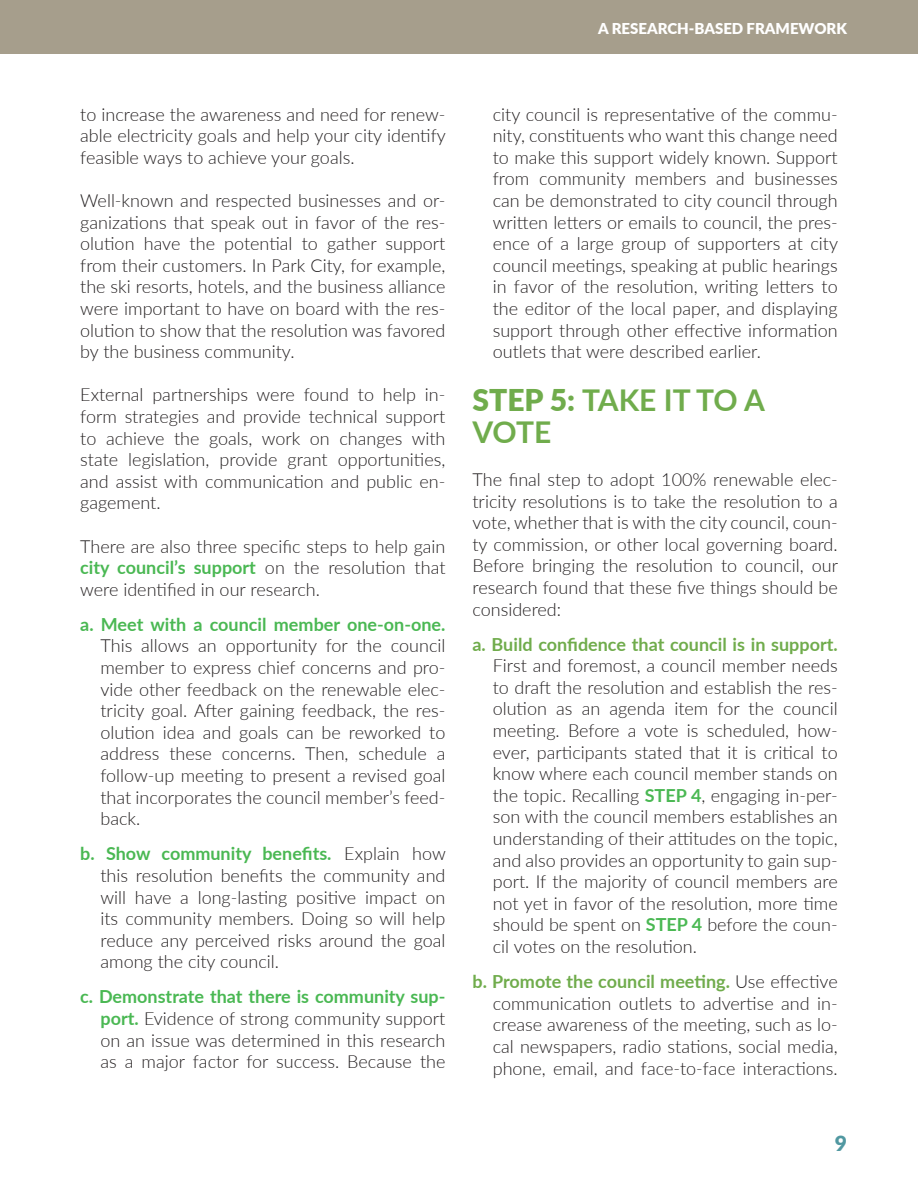
<style>
.page{position:relative;width:918px;height:1188px;background:#fff}
.page>*{position:absolute;margin:0;border:0;box-sizing:border-box;transform-origin:0 0}
.t1{font:700 30px/31.5px "Lato";letter-spacing:-.01em;color:#70ac4c}
.t2{font:900 21px "Lato";color:#5198a1}
.t3{font:300 18px/21.6px "Lato";color:#231f20;text-align:justify}
.t4{font:900 15px "Lato";color:#fff}
.s1{font-weight:700;color:#4ab853}
.s2{font-weight:900}
.s3{font-weight:700;color:#70ac4c}
</style>
<div class="page">
<div style="left:0;top:0;width:918px;height:54px;background:#a69e8c"></div>
<p class="t4" style="left:598px;top:17px;width:250px">A RESEARCH-BASED FRAMEWORK</p>
<p class="t3" style="left:80px;top:103px;width:367px">to increase the awareness and need for renew&shy;able electricity goals and help your city identify feasible ways to achieve your goals.</p>
<p class="t3" style="left:80px;top:189px;width:367px">Well-known and respected businesses and or&shy;ganizations that speak out in favor of the res&shy;olution have the potential to gather support from their customers. In Park City, for example, the ski resorts, hotels, and the business alliance were important to have on board with the res&shy;olution to show that the resolution was favored by the business community.</p>
<p class="t3" style="left:80px;top:383px;width:367px">External partnerships were found to help in&shy;form strategies and provide technical support to achieve the goals, work on changes with state legislation, provide grant opportunities, and assist with communication and public en&shy;gagement.</p>
<p class="t3" style="left:80px;top:535px;width:367px">There are also three specific steps to help gain <span class="s1">city council’s support</span> on the resolution that were identified in our research.</p>
<p class="t3" style="left:101px;top:613px;width:346px;text-indent:-20px"><span class="s1">a. Meet with a council member one-on-one.<br></span>This allows an opportunity for the council member to express chief concerns and pro&shy;vide other feedback on the renewable elec&shy;tricity goal. After gaining feedback, the res&shy;olution idea and goals can be reworked to address these concerns. Then, schedule a follow-up meeting to present a revised goal that incorporates the council member’s feed&shy;back.</p>
<p class="t3" style="left:101px;top:842px;width:347px;text-indent:-20px"><span class="s1">b. Show community benefits.</span> Explain how this resolution benefits the community and will have a long-lasting positive impact on its community members. Doing so will help reduce any perceived risks around the goal among the city council.</p>
<p class="t3" style="left:101px;top:985px;width:346px;text-indent:-20px"><span class="s1">c. Demonstrate that there is community sup&shy;port.</span> Evidence of strong community support on an issue was determined in this research as a major factor for success. Because the</p>
<p class="t3" style="left:493px;top:103px;width:347px">city council is representative of the commu&shy;nity, constituents who want this change need to make this support widely known. Support from community members and businesses can be demonstrated to city council through written letters or emails to council, the pres&shy;ence of a large group of supporters at city council meetings, speaking at public hearings in favor of the resolution, writing letters to the editor of the local paper, and displaying support through other effective information outlets that were described earlier.</p>
<p class="t1" style="left:472px;top:383px;width:294px"><span class="s2">STEP 5:</span> TAKE IT TO A<br>VOTE</p>
<p class="t3" style="left:472px;top:468px;width:367px">The final step to adopt 100% renewable elec&shy;tricity resolutions is to take the resolution to a vote, whether that is with the city council, coun&shy;ty commission, or other local governing board.<br>Before bringing the resolution to council, our research found that these five things should be considered:</p>
<p class="t3" style="left:493px;top:633px;width:346px;text-indent:-20px"><span class="s3">a. Build confidence that council is in support.<br></span>First and foremost, a council member needs to draft the resolution and establish the res&shy;olution as an agenda item for the council meeting. Before a vote is scheduled, how&shy;ever, participants stated that it is critical to know where each council member stands on the topic. Recalling <span class="s1">STEP 4</span>, engaging in-per&shy;son with the council members establishes an understanding of their attitudes on the topic, and also provides an opportunity to gain sup&shy;port. If the majority of council members are not yet in favor of the resolution, more time should be spent on <span class="s1">STEP 4</span> before the coun&shy;cil votes on the resolution.</p>
<p class="t3" style="left:493px;top:970px;width:346px;text-indent:-20px"><span class="s3">b. Promote the council meeting.</span> Use effective communication outlets to advertise and in&shy;crease awareness of the meeting, such as lo&shy;cal newspapers, radio stations, social media, phone, email, and face-to-face interactions.</p>
<p class="t2" style="left:835px;top:1127px;width:14px">9</p>
</div>
